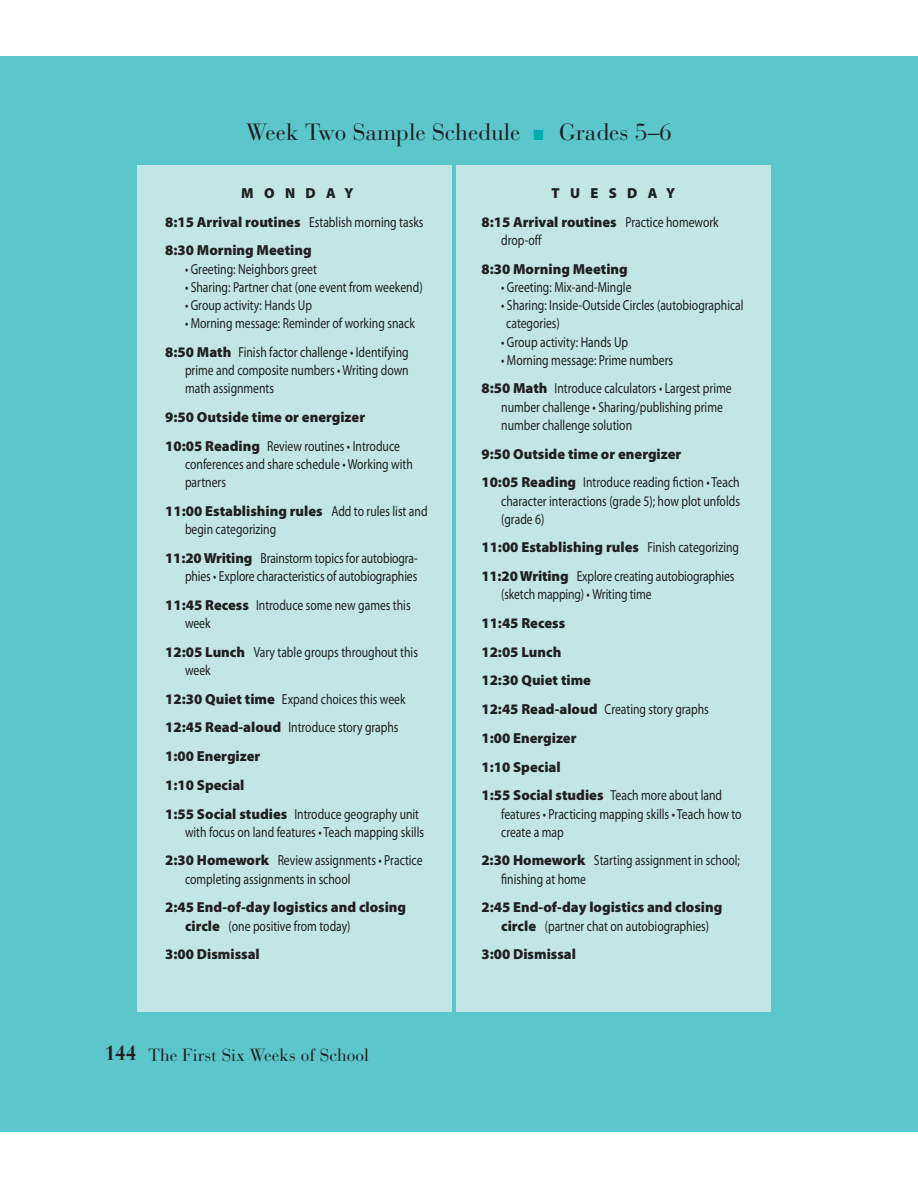
<style>
.page{position:relative;width:918px;height:1188px;background:#fff}
.page>*{position:absolute;margin:0;border:0;box-sizing:border-box;transform-origin:0 0}
.t1{font:23.25px "Bauer Bodoni";color:#231f20}
.t2{font:17.55px "Bauer Bodoni";color:#231f20}
.t3{font:14.55px/18.1px "Myriad Pro";color:#231f20;scale:.8 1}
.t4{font:900 14.55px/28.7px "Myriad Pro";color:#231f20}
.s1{color:#00acb3}
.s2{font-weight:400}
.s3{font-weight:900}
.s4{font-weight:700;font-size:20.4px}
</style>
<div class="page">
<div style="left:0;top:56px;width:918px;height:1076px;background:#5bc6cc"></div>
<div style="left:137px;top:166px;width:315px;height:846px;background:#c1e6e5"></div>
<div style="left:456px;top:166px;width:315px;height:846px;background:#c1e6e5"></div>
<h1 class="t1" style="left:246px;top:123px;width:428px">Week Two Sample Schedule <span class="s1">■</span> Grades 5–6</h1>
<p class="t4" style="left:165px;top:180px;width:260px;text-indent:76px">MONDAY<br>8:15 Arrival routines <span class="s2">Establish morning tasks<br></span>8:30 Morning Meeting</p>
<p class="t3" style="left:185px;top:261px;width:166px">• Greeting: Neighbors greet</p>
<p class="t3" style="left:185px;top:279px;width:299px">• Sharing: Partner chat (one event from weekend)</p>
<p class="t3" style="left:185px;top:297px;width:160px">• Group activity: Hands Up</p>
<p class="t3" style="left:165px;top:310px;width:314px;line-height:28.7px;text-indent:20px">• Morning message: Reminder of working snack<br><span class="s3">8:50 Math</span> Finish factor challenge • Identifying</p>
<p class="t3" style="left:185px;top:362px;width:281px">prime and composite numbers • Writing down math assignments</p>
<p class="t4" style="left:165px;top:404px;width:236px">9:50 Outside time or energizer<br>10:05 Reading <span class="s2">Review routines • Introduce</span></p>
<p class="t3" style="left:185px;top:456px;width:286px">conferences and share schedule • Working with partners</p>
<p class="t3" style="left:185px;top:503px;width:305px;text-indent:-20px"><span class="s3">11:00 Establishing rules</span> Add to rules list and begin categorizing</p>
<p class="t3" style="left:165px;top:550px;width:317px;text-align:right"><span class="s3">11:20 Writing</span> Brainstorm topics for autobiogra&shy;phies • Explore characteristics of autobiographies</p>
<p class="t3" style="left:185px;top:597px;width:284px;text-indent:-20px"><span class="s3">11:45 Recess</span> Introduce some new games this week</p>
<p class="t3" style="left:185px;top:644px;width:293px;text-indent:-20px"><span class="s3">12:05 Lunch</span> Vary table groups throughout this week</p>
<p class="t4" style="left:165px;top:685px;width:255px">12:30 Quiet time <span class="s2">Expand choices this week<br></span>12:45 Read-aloud <span class="s2">Introduce story graphs<br></span>1:00 Energizer<br>1:10 Special<br>1:55 Social studies <span class="s2">Introduce geography unit</span></p>
<p class="t3" style="left:165px;top:818px;width:325px;line-height:28.7px;text-align:right">with focus on land features • Teach mapping skills<br><span class="s3">2:30 Homework</span> Review assignments • Practice</p>
<p class="t3" style="left:185px;top:871px;width:208px">completing assignments in school</p>
<p class="t4" style="left:185px;top:899px;width:223px;line-height:18.1px;text-indent:-20px">2:45 End-of-day logistics and closing circle <span class="s2">(one positive from today)</span></p>
<p class="t4" style="left:165px;top:941px;width:96px">3:00 Dismissal</p>
<p class="t2" style="left:105px;top:1048px;width:266px"><span class="s4">144</span> The First Six Weeks of School</p>
<p class="t4" style="left:481px;top:180px;width:239px;text-indent:70px">TUESDAY<br>8:15 Arrival routines <span class="s2">Practice homework</span></p>
<p class="t3" style="left:501px;top:232px;width:52px">drop-off</p>
<p class="t4" style="left:481px;top:255px;width:148px">8:30 Morning Meeting</p>
<p class="t3" style="left:501px;top:279px;width:164px">• Greeting: Mix-and-Mingle</p>
<p class="t3" style="left:506px;top:297px;width:298px;text-indent:-5px">• Sharing: Inside-Outside Circles (autobiographical categories)</p>
<p class="t3" style="left:501px;top:333px;width:160px">• Group activity: Hands Up</p>
<p class="t3" style="left:481px;top:346px;width:314px;line-height:28.7px;text-indent:20px">• Morning message: Prime numbers<br><span class="s3">8:50 Math</span> Introduce calculators • Largest prime</p>
<p class="t3" style="left:501px;top:399px;width:279px">number challenge • Sharing/publishing prime number challenge solution</p>
<p class="t4" style="left:481px;top:440px;width:260px">9:50 Outside time or energizer<br>10:05 Reading <span class="s2">Introduce reading fiction • Teach</span></p>
<p class="t3" style="left:501px;top:492px;width:300px">character interactions (grade 5); how plot unfolds (grade 6)</p>
<p class="t3" style="left:481px;top:534px;width:324px;line-height:28.7px"><span class="s3">11:00 Establishing rules</span> Finish categorizing<br><span class="s3">11:20 Writing</span> Explore creating autobiographies</p>
<p class="t3" style="left:501px;top:586px;width:189px">(sketch mapping) • Writing time</p>
<p class="t4" style="left:481px;top:610px;width:242px">11:45 Recess<br>12:05 Lunch<br>12:30 Quiet time<br>12:45 Read-aloud <span class="s2">Creating story graphs<br></span>1:00 Energizer<br>1:10 Special<br>1:55 Social studies <span class="s2">Teach more about land</span></p>
<p class="t3" style="left:501px;top:805px;width:302px">features • Practicing mapping skills • Teach how to create a map</p>
<p class="t3" style="left:501px;top:852px;width:300px;text-indent:-20px"><span class="s3">2:30 Homework</span> Starting assignment in school; finishing at home</p>
<p class="t4" style="left:481px;top:899px;width:243px;line-height:18.1px;text-align:center">2:45 End-of-day logistics and closing circle <span class="s2">(partner chat on autobiographies)</span></p>
<p class="t4" style="left:481px;top:941px;width:96px">3:00 Dismissal</p>
</div>
